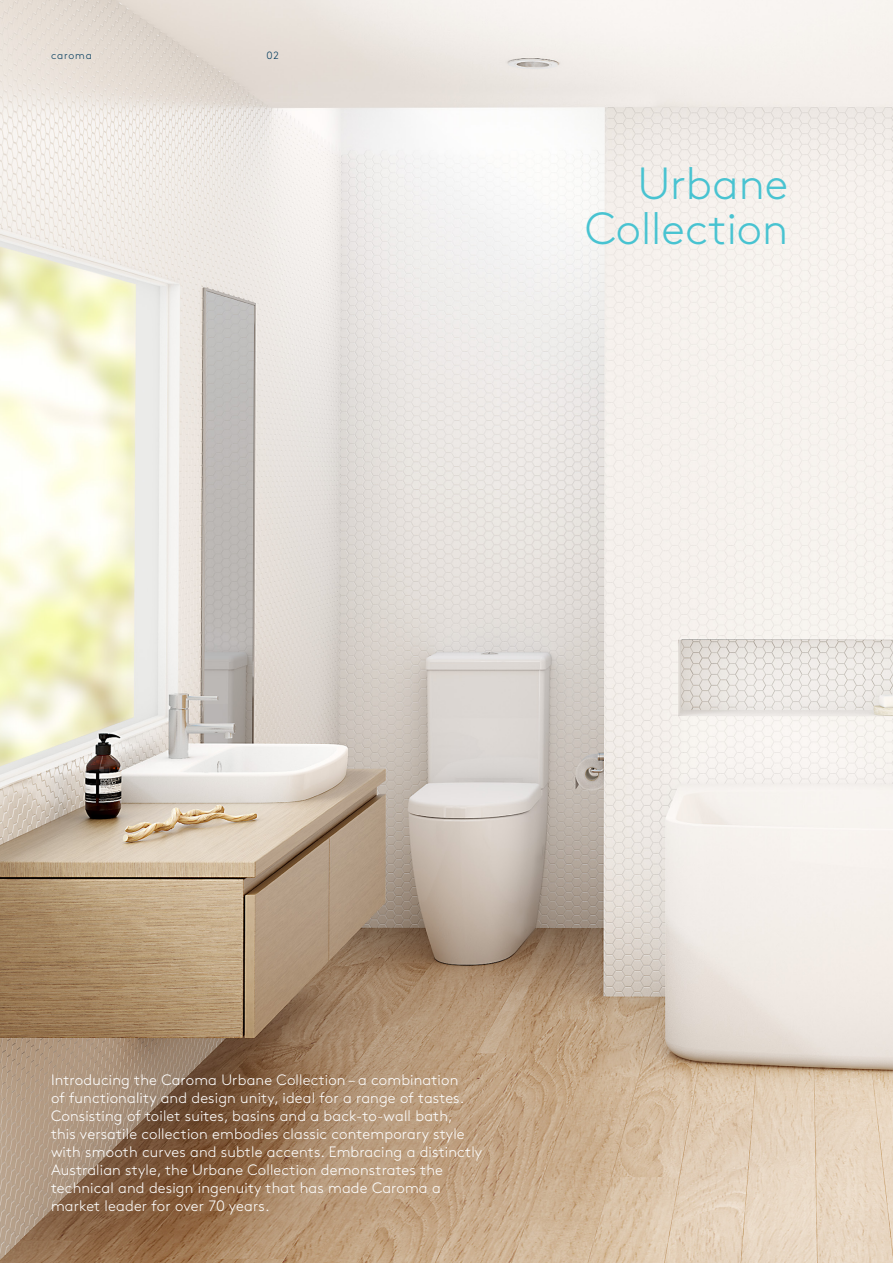
<style>
.page{position:relative;width:893px;height:1263px;background:#fff}
.page>*{position:absolute;margin:0;border:0;box-sizing:border-box;transform-origin:0 0}
.t1{font:300 45px/45px "Brown Std";color:#48c3d1;text-align:right}
.Bodycopy_white{font:300 15px/18px "Brown Std";letter-spacing:.01em;color:#fff}
.t2{font:300 10.5px "Brown Std";letter-spacing:.08em;color:#00395c}
</style>
<div class="page">
<img style="left:0;top:0;width:893px;height:1263px">
<img style="left:892px;top:51px;width:1px;height:560px">
<p class="t2" style="left:51px;top:49px;width:42px">caroma</p>
<p class="t2" style="left:266px;top:49px;width:14px">02</p>
<p class="t1" style="left:585px;top:161px;width:205px">Urbane<br>Collection</p>
<p class="Bodycopy_white" style="left:51px;top:1071px;width:433px">Introducing the Caroma Urbane Collection – a combination<br>of functionality and design unity, ideal for a range of tastes.<br>Consisting of toilet suites, basins and a back-to-wall bath,<br>this versatile collection embodies classic contemporary style with smooth curves and subtle accents. Embracing a distinctly Australian style, the Urbane Collection demonstrates the technical and design ingenuity that has made Caroma a market leader for over 70 years.</p>
</div>
